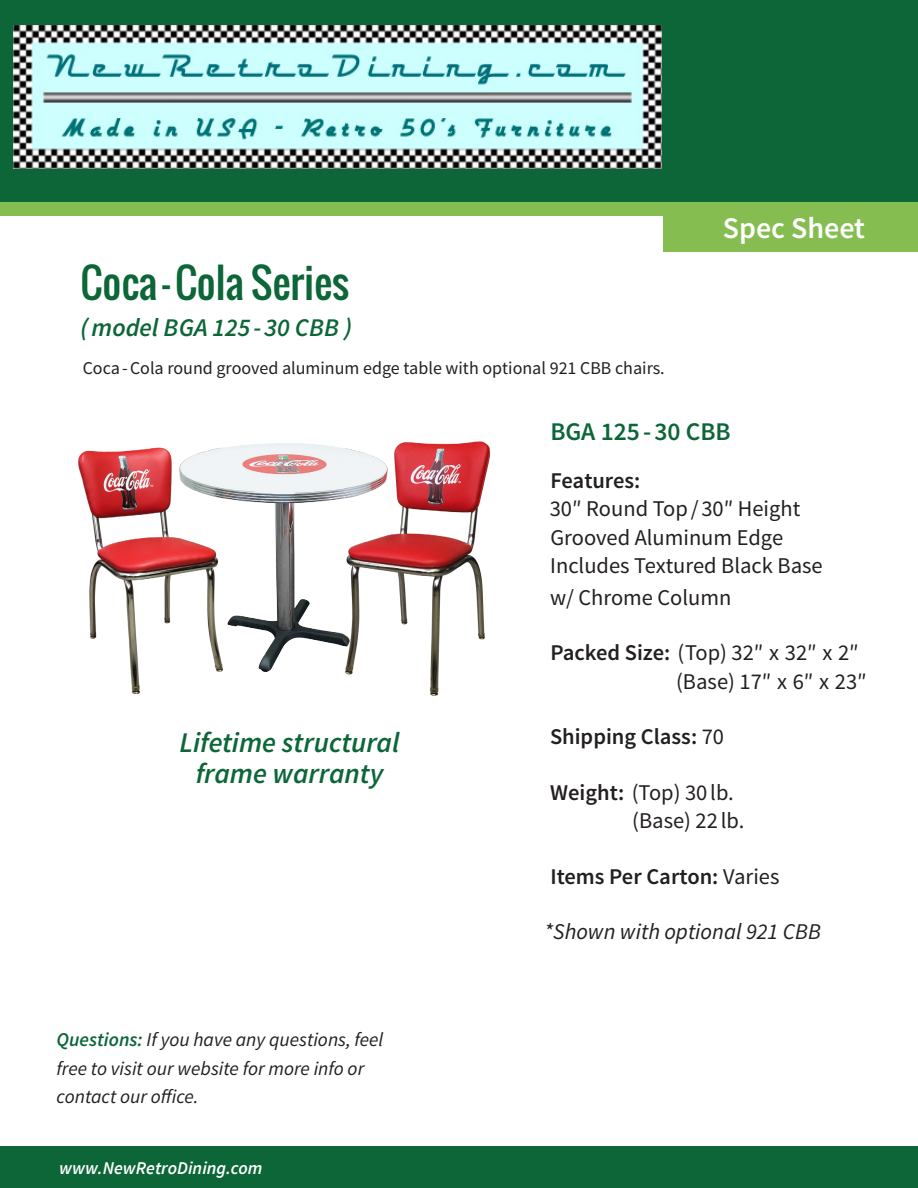
<style>
.page{position:relative;width:918px;height:1188px;background:#fff}
.page>*{position:absolute;margin:0;border:0;box-sizing:border-box;transform-origin:0 0}
.t1{font:40.5px "Oswald";color:#0c6638}
.t2{font:600 30px "Source Sans Pro";color:#fff}
.t3{font:italic 600 28.5px/31.5px "Source Sans Pro";color:#0c6638;text-align:center}
.t4{font:italic 600 25.5px "Source Sans Pro";color:#0c6638}
.t5{font:600 25.5px "Source Sans Pro";color:#0c6638}
.t6{font:22.5px/28.5px "Source Sans Pro";color:#231f20}
.t7{font:600 22.5px "Source Sans Pro";color:#231f20}
.t8{font:italic 22.5px "Source Sans Pro";color:#231f20}
.t9{font:italic 19.5px/28.5px "Source Sans Pro";color:#231f20}
.t10{font:18px "Source Sans Pro";color:#231f20}
.t11{font:italic 600 18px "Source Sans Pro";color:#fff}
.s1{font-weight:600;color:#0c6638}
.s2{font-weight:600}
.s3{font-weight:400}
</style>
<div class="page">
<div style="left:1px;top:0;width:917px;height:205px;background:#0c6638"></div>
<div style="left:1px;top:202px;width:917px;height:14px;background:#86bd50"></div>
<div style="left:1px;top:1147px;width:917px;height:41px;background:#0c6638"></div>
<div style="left:663px;top:204px;width:255px;height:48px;background:#86bd50"></div>
<img style="left:78px;top:441px;width:413px;height:255px">
<img style="left:13px;top:25px;width:648px;height:144px">
<p class="t1" style="left:81px;top:252px;width:270px">Coca -Cola Series</p>
<p class="t4" style="left:81px;top:312px;width:273px">(model BGA 125 - 30 CBB )</p>
<p class="t10" style="left:83px;top:356px;width:583px">Coca-Cola round grooved aluminum edge table with optional 921 CBB chairs.</p>
<p class="t2" style="left:723px;top:209px;width:144px">Spec Sheet</p>
<p class="t3" style="left:179px;top:727px;width:222px">Lifetime structural frame warranty</p>
<p class="t9" style="left:57px;top:1025px;width:328px"><span class="s1">Questions:</span> If you have any questions, feel free to visit our website for more info or contact our office.</p>
<p class="t11" style="left:59px;top:1157px;width:205px">www.NewRetroDining.com</p>
<p class="t5" style="left:550px;top:415px;width:182px">BGA 125-30 CBB</p>
<p class="t6" style="left:550px;top:466px;width:275px"><span class="s2">Features:<br></span>30″ Round Top/ 30″ Height<br>Grooved Aluminum Edge<br>Includes Textured Black Base</p>
<p class="t6" style="left:550px;top:583px;width:183px">w/ Chrome Column</p>
<p class="t6" style="left:676px;top:639px;width:192px;text-indent:-126px"><span class="s2">Packed Size:</span> (Top) 32″ x 32″ x 2″ (Base) 17″ x 6″ x 23″</p>
<p class="t7" style="left:550px;top:723px;width:176px">Shipping Class: <span class="s3">70</span></p>
<p class="t6" style="left:632px;top:778px;width:114px;text-indent:-82px"><span class="s2">Weight:</span> (Top) 30 lb. (Base) 22 lb.</p>
<p class="t7" style="left:550px;top:862px;width:231px">Items Per Carton: <span class="s3">Varies</span></p>
<p class="t8" style="left:544px;top:918px;width:279px">*Shown with optional 921 CBB</p>
</div>
